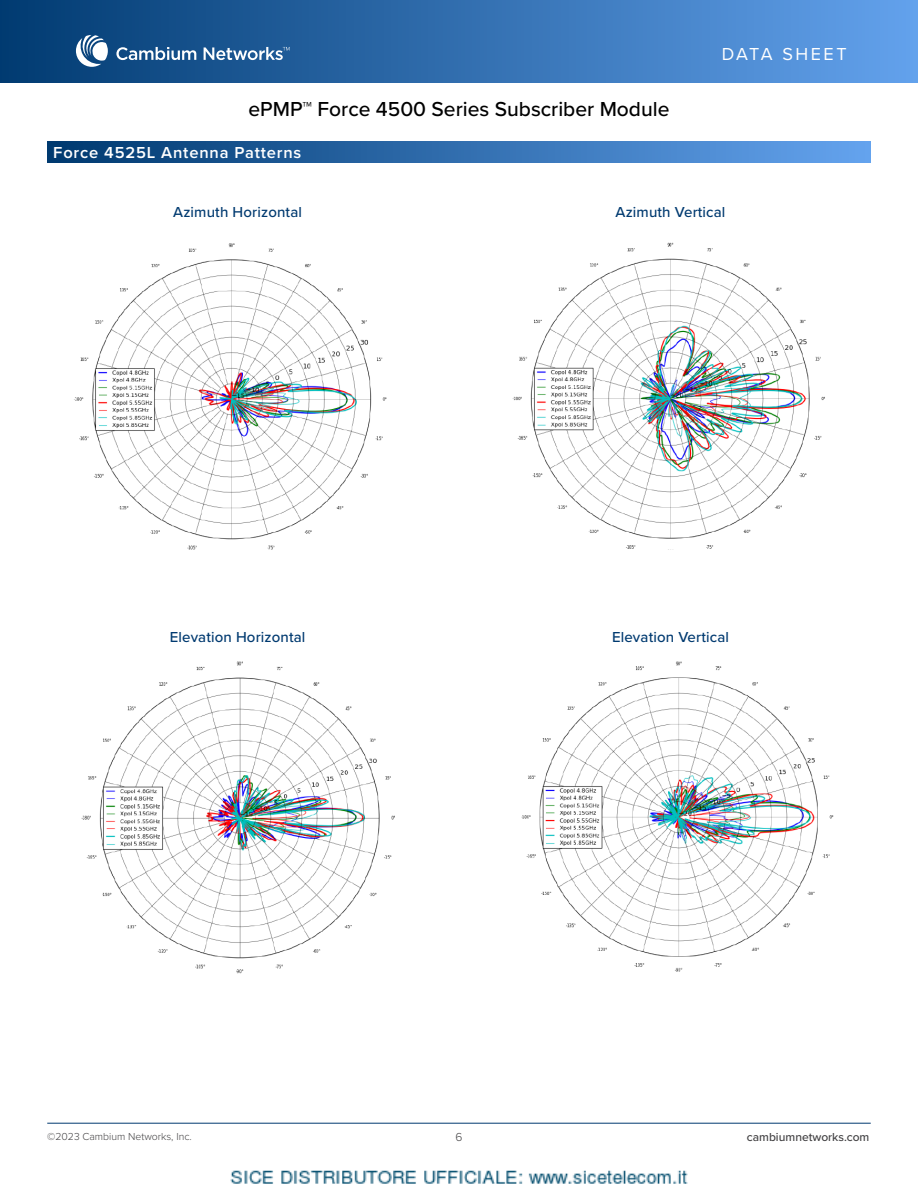
<style>
.page{position:relative;width:918px;height:1188px;background:#fff}
.page>*{position:absolute;margin:0;border:0;box-sizing:border-box;transform-origin:0 0}
.t1{font:500 21px "Proxima Nova";color:#000}
.t2{font:18px "Proxima Nova";letter-spacing:.14em;color:#fff}
.t3{font:600 16.5px "Proxima Nova";letter-spacing:.05em;color:#fff}
.t4{font:500 15px "Proxima Nova";letter-spacing:.01em;color:#003a70}
.t5{font:500 12px "Proxima Nova";color:#414042}
.t6{font:300 12px "Proxima Nova";color:#414042}
.t7{font:300 10.5px "Proxima Nova";color:#414042}
</style>
<div class="page">
<hr style="left:47px;top:1123px;width:824px;height:1px;background:#003a70">
<div style="left:0;top:0;width:918px;height:82px;background:linear-gradient(to right,#013b71,#63a2ec)"></div>
<svg style="left:116px;top:47px;width:224px;height:23px;background:#3c6ea1"></svg>
<svg style="left:66px;top:35px;width:42px;height:44px"></svg>
<div style="left:47px;top:142px;width:824px;height:20px;background:linear-gradient(to right,#00396f,#64a3ee)"></div>
<img style="left:74px;top:242px;width:751px;height:307px">
<img style="left:81px;top:662px;width:753px;height:312px">
<img style="left:230px;top:1170px;width:458px;height:14px">
<h1 class="t1" style="left:249px;top:94px;width:422px">ePMP™ Force 4500 Series Subscriber Module</h1>
<p class="t3" style="left:53px;top:141px;width:250px">Force 4525L Antenna Patterns</p>
<p class="t2" style="left:722px;top:41px;width:126px">DATA SHEET</p>
<p class="t4" style="left:173px;top:200px;width:130px">Azimuth Horizontal</p>
<p class="t4" style="left:170px;top:625px;width:137px">Elevation Horizontal</p>
<p class="t4" style="left:616px;top:200px;width:111px">Azimuth Vertical</p>
<p class="t4" style="left:612px;top:625px;width:118px">Elevation Vertical</p>
<p class="t7" style="left:47px;top:1128px;width:146px">©2023 Cambium Networks, Inc.</p>
<p class="t6" style="left:455px;top:1128px;width:9px">6</p>
<p class="t5" style="left:747px;top:1128px;width:124px">cambiumnetworks.com</p>
</div>
